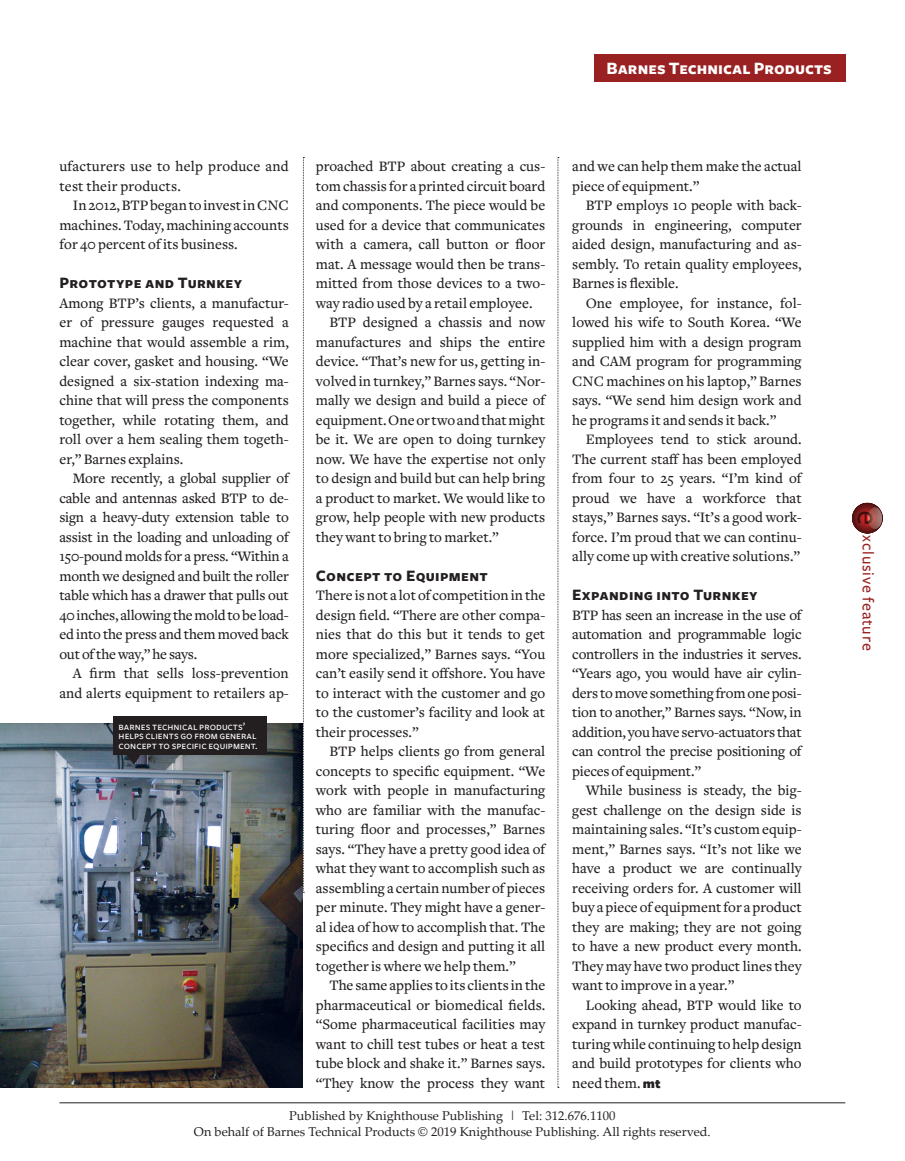
<style>
.page{position:relative;width:905px;height:1161px;background:#fff}
.page>*{position:absolute;margin:0;border:0;box-sizing:border-box;transform-origin:0 0}
.t1{font:18px "Freight Sans Bold SC";letter-spacing:.005em;color:#fff}
.MT_SUBHEAD{font:16.5px "Freight Sans Bold SC";letter-spacing:.02em;color:#231f20}
.MT_BODY_TEXT{font:500 16.5px "Freight Sans";letter-spacing:.05em;color:#992121}
.MT_BODY_TEXT-2{font:500 15px/19.5px "Freight Text";color:#231f20;text-align:justify}
.t2{font:12.75px/15.3px "Palatino Linotype";color:#231f20;text-align:center}
.MT_PHOTO_CAPTION{font:11.1px/9.6px "Freight Sans Medium SC";color:#fff}
.s1{font-family:"Freight Sans";font-weight:900;font-size:13.8px}
</style>
<div class="page">
<svg style="left:303px;top:157px;width:1px;height:736px"></svg>
<svg style="left:557px;top:157px;width:2px;height:931px;background:#cbcaca"></svg>
<div style="left:594px;top:54px;width:251px;height:28px;background:#992121"></div>
<svg style="left:852px;top:503px;width:30px;height:31px"></svg>
<div style="left:852px;top:503px;width:30px;height:30px;background:#511211;border-radius:50%"></div>
<div style="left:852px;top:504px;width:29px;height:29px;background:#531211;border-radius:50%"></div>
<div style="left:853px;top:504px;width:28px;height:28px;background:#5b1514;border-radius:50%"></div>
<div style="left:853px;top:505px;width:27px;height:27px;background:#5d1515;border-radius:50%"></div>
<div style="left:854px;top:505px;width:26px;height:26px;background:#651817;border-radius:50%"></div>
<div style="left:855px;top:507px;width:23px;height:23px;background:#721919;border-radius:50%"></div>
<svg style="left:857px;top:507px;width:24px;height:22px"></svg>
<img style="left:0;top:724px;width:302px;height:363px">
<div style="left:113px;top:716px;width:154px;height:38px;background:#231f20"></div>
<svg style="left:125px;top:754px;width:16px;height:11px"></svg>
<hr style="left:59px;top:1102px;width:786px;height:1px;background:#231f20">
<p class="t1" style="left:606px;top:59px;width:227px">Barnes Technical Products</p>
<p class="MT_BODY_TEXT-2" style="left:59px;top:157px;width:231px">ufacturers use to help produce and test their products.</p>
<p class="MT_BODY_TEXT-2" style="left:59px;top:196px;width:231px;text-indent:14px">In 2012, BTP began to invest in CNC machines. Today, machining accounts for 40 percent of its business.</p>
<p class="MT_SUBHEAD" style="left:59px;top:274px;width:184px">Prototype and Turnkey</p>
<p class="MT_BODY_TEXT-2" style="left:59px;top:293px;width:231px">Among BTP’s clients, a manufactur&shy;er of pressure gauges requested a machine that would assemble a rim, clear cover, gasket and housing. “We designed a six-station indexing ma&shy;chine that will press the components together, while rotating them, and roll over a hem sealing them togeth&shy;er,” Barnes explains.</p>
<p class="MT_BODY_TEXT-2" style="left:59px;top:469px;width:231px;text-indent:14px">More recently, a global supplier of cable and antennas asked BTP to de&shy;sign a heavy-duty extension table to assist in the loading and unloading of 150-pound molds for a press. “Within a month we designed and built the roller table which has a drawer that pulls out 40 inches, allowing the mold to be load&shy;ed into the press and them moved back out of the way,” he says.</p>
<p class="MT_BODY_TEXT-2" style="left:59px;top:664px;width:231px;text-align:right">A firm that sells loss-prevention and alerts equipment to retailers ap-</p>
<p class="MT_PHOTO_CAPTION" style="left:119px;top:722px;width:140px">barnes technical products’ helps clients go from general concept to specific equipment.</p>
<p class="MT_BODY_TEXT-2" style="left:316px;top:157px;width:231px">proached BTP about creating a cus&shy;tom chassis for a printed circuit board and components. The piece would be used for a device that communicates with a camera, call button or floor mat. A message would then be trans&shy;mitted from those devices to a two&shy;way radio used by a retail employee.</p>
<p class="MT_BODY_TEXT-2" style="left:316px;top:313px;width:231px;text-indent:14px">BTP designed a chassis and now manufactures and ships the entire device. “That’s new for us, getting in&shy;volved in turnkey,” Barnes says. “Nor&shy;mally we design and build a piece of equipment. One or two and that might be it. We are open to doing turnkey now. We have the expertise not only to design and build but can help bring a product to market. We would like to grow, help people with new products they want to bring to market.”</p>
<p class="MT_SUBHEAD" style="left:316px;top:566px;width:173px">Concept to Equipment</p>
<p class="MT_BODY_TEXT-2" style="left:316px;top:586px;width:231px">There is not a lot of competition in the design field. “There are other compa&shy;nies that do this but it tends to get more specialized,” Barnes says. “You can’t easily send it offshore. You have to interact with the customer and go to the customer’s facility and look at their processes.”</p>
<p class="MT_BODY_TEXT-2" style="left:316px;top:742px;width:231px;text-indent:14px">BTP helps clients go from general concepts to specific equipment. “We work with people in manufacturing who are familiar with the manufac&shy;turing floor and processes,” Barnes says. “They have a pretty good idea of what they want to accomplish such as assembling a certain number of pieces per minute. They might have a gener&shy;al idea of how to accomplish that. The specifics and design and putting it all together is where we help them.”</p>
<p class="MT_BODY_TEXT-2" style="left:316px;top:976px;width:231px;text-indent:14px">The same applies to its clients in the pharmaceutical or biomedical fields. “Some pharmaceutical facilities may want to chill test tubes or heat a test tube block and shake it.” Barnes says. “They know the process they want</p>
<p class="MT_BODY_TEXT-2" style="left:572px;top:157px;width:231px">and we can help them make the actual piece of equipment.”</p>
<p class="MT_BODY_TEXT-2" style="left:572px;top:196px;width:231px;text-indent:14px">BTP employs 10 people with back&shy;grounds in engineering, computer aided design, manufacturing and as&shy;sembly. To retain quality employees, Barnes is flexible.</p>
<p class="MT_BODY_TEXT-2" style="left:572px;top:293px;width:231px;text-indent:14px">One employee, for instance, fol&shy;lowed his wife to South Korea. “We supplied him with a design program and CAM program for programming CNC machines on his laptop,” Barnes says. “We send him design work and he programs it and sends it back.”</p>
<p class="MT_BODY_TEXT-2" style="left:572px;top:430px;width:231px;text-indent:14px">Employees tend to stick around.<br>The current staff has been employed from four to 25 years. “I’m kind of proud we have a workforce that stays,” Barnes says. “It’s a good work&shy;force. I’m proud that we can continu&shy;ally come up with creative solutions.”</p>
<p class="MT_SUBHEAD" style="left:572px;top:586px;width:187px">Expanding into Turnkey</p>
<p class="MT_BODY_TEXT-2" style="left:572px;top:605px;width:231px">BTP has seen an increase in the use of automation and programmable logic controllers in the industries it serves. “Years ago, you would have air cylin&shy;ders to move something from one posi&shy;tion to another,” Barnes says. “Now, in addition, you have servo-actuators that can control the precise positioning of pieces of equipment.”</p>
<p class="MT_BODY_TEXT-2" style="left:572px;top:781px;width:231px;text-indent:14px">While business is steady, the big&shy;gest challenge on the design side is maintaining sales. “It’s custom equip&shy;ment,” Barnes says. “It’s not like we have a product we are continually receiving orders for. A customer will buy a piece of equipment for a product they are making; they are not going to have a new product every month.<br>They may have two product lines they want to improve in a year.”</p>
<p class="MT_BODY_TEXT-2" style="left:572px;top:995px;width:231px;text-indent:14px">Looking ahead, BTP would like to expand in turnkey product manufac&shy;turing while continuing to help design and build prototypes for clients who need them. <span class="s1">mt</span></p>
<p class="t2" style="left:194px;top:1108px;width:518px">Published by Knighthouse Publishing | Tel: 312.676.1100<br>On behalf of Barnes Technical Products © 2019 Knighthouse Publishing. All rights reserved.</p>
<p class="MT_BODY_TEXT" style="left:877px;top:535px;width:117px;rotate:90deg">xclusive feature</p>
</div>
